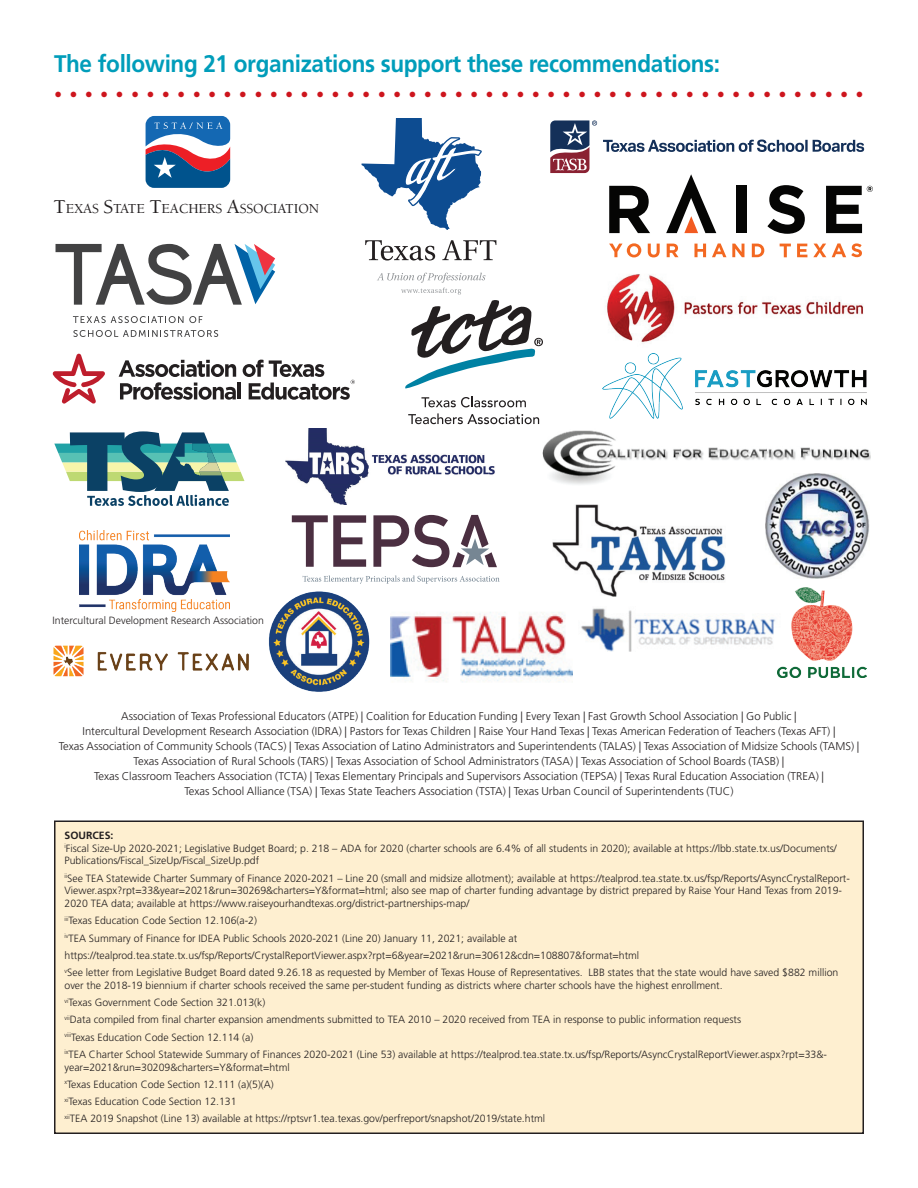
<style>
.page{position:relative;width:918px;height:1188px;background:#fff}
.page>*{position:absolute;margin:0;border:0;box-sizing:border-box;transform-origin:0 0}
.t1{font:700 24px "Frutiger";letter-spacing:-.015em;color:#009dba;scale:.94 1}
.t2{font:21px "Minion Pro";color:#cd151d}
.t3{font:500 14.1px "Berkeley Std";letter-spacing:-.005em;color:#231f20}
.t4{font:300 11.25px/15px "Frutiger";color:#231f20;text-align:center}
.t5{font:300 10.5px/17.2px "Frutiger";color:#231f20}
.s1{font-size:20.25px}
.s2{font-weight:700}
</style>
<div class="page">
<svg style="left:146px;top:116px;width:84px;height:72px"></svg>
<svg style="left:609px;top:186px;width:41px;height:47px"></svg>
<div style="left:736px;top:186px;width:11px;height:47px;background:#050504"></div>
<svg style="left:767px;top:185px;width:38px;height:49px"></svg>
<svg style="left:666px;top:174px;width:50px;height:59px"></svg>
<svg style="left:826px;top:186px;width:47px;height:47px"></svg>
<svg style="left:609px;top:243px;width:32px;height:14px"></svg>
<svg style="left:648px;top:244px;width:12px;height:13px"></svg>
<svg style="left:667px;top:244px;width:11px;height:13px"></svg>
<svg style="left:694px;top:244px;width:12px;height:13px"></svg>
<svg style="left:712px;top:243px;width:14px;height:14px"></svg>
<svg style="left:732px;top:244px;width:12px;height:13px"></svg>
<svg style="left:752px;top:244px;width:12px;height:13px"></svg>
<svg style="left:780px;top:244px;width:11px;height:13px"></svg>
<svg style="left:797px;top:244px;width:10px;height:13px"></svg>
<svg style="left:813px;top:244px;width:13px;height:13px"></svg>
<svg style="left:832px;top:243px;width:30px;height:14px"></svg>
<img style="left:607px;top:274px;width:256px;height:69px">
<svg style="left:119px;top:360px;width:117px;height:40px"></svg>
<hr style="left:238px;top:383px;width:3px;height:16px;background:#231f20">
<svg style="left:53px;top:354px;width:52px;height:50px"></svg>
<svg style="left:243px;top:360px;width:112px;height:40px"></svg>
<svg style="left:421px;top:397px;width:105px;height:10px"></svg>
<svg style="left:408px;top:413px;width:131px;height:11px"></svg>
<svg style="left:550px;top:120px;width:47px;height:54px"></svg>
<svg style="left:603px;top:140px;width:261px;height:12px"></svg>
<svg style="left:54px;top:431px;width:190px;height:75px"></svg>
<img style="left:602px;top:353px;width:265px;height:66px">
<img style="left:542px;top:430px;width:329px;height:55px">
<img style="left:80px;top:530px;width:149px;height:82px">
<svg style="left:303px;top:575px;width:197px;height:9px"></svg>
<svg style="left:292px;top:515px;width:74px;height:52px"></svg>
<svg style="left:373px;top:515px;width:124px;height:52px"></svg>
<img style="left:765px;top:473px;width:105px;height:105px">
<svg style="left:365px;top:240px;width:70px;height:21px"></svg>
<svg style="left:442px;top:240px;width:54px;height:20px"></svg>
<svg style="left:377px;top:273px;width:166px;height:116px"></svg>
<svg style="left:362px;top:119px;width:120px;height:111px"></svg>
<svg style="left:73px;top:316px;width:129px;height:7px"></svg>
<svg style="left:73px;top:330px;width:145px;height:7px"></svg>
<svg style="left:56px;top:244px;width:219px;height:61px"></svg>
<img style="left:553px;top:505px;width:173px;height:92px">
<img style="left:286px;top:429px;width:209px;height:75px">
<div style="left:55px;top:821px;width:808px;height:312px;background:#feefd0"></div>
<div style="left:54px;top:820px;width:810px;height:314px;border:2px solid #231f20"></div>
<img style="left:53px;top:645px;width:196px;height:32px">
<img style="left:390px;top:612px;width:182px;height:70px">
<img style="left:581px;top:608px;width:195px;height:44px">
<img style="left:268px;top:578px;width:118px;height:114px">
<img style="left:778px;top:587px;width:89px;height:91px">
<h1 class="t1" style="left:54px;top:50px;width:710px">The following 21 organizations support these recommendations:</h1>
<h2 class="t2" style="left:54px;top:78px;width:811px">• • • • • • • • • • • • • • • • • • • • • • • • • • • • • • • • • • • • • • • • • • • • • • • • • • • • •</h2>
<h3 class="t3" style="left:54px;top:201px;width:267px"><span class="s1">T</span>EXAS <span class="s1">S</span>TATE <span class="s1">T</span>EACHERS <span class="s1">A</span>SSOCIATION</h3>
<p class="t5" style="left:52px;top:612px;width:213px">Intercultural Development Research Association</p>
<p class="t4" style="left:59px;top:709px;width:802px">Association of Texas Professional Educators (ATPE) | Coalition for Education Funding | Every Texan | Fast Growth School Association | Go Public |<br>Intercultural Development Research Association (IDRA) | Pastors for Texas Children | Raise Your Hand Texas | Texas American Federation of Teachers (Texas AFT) |<br>Texas Association of Community Schools (TACS) | Texas Association of Latino Administrators and Superintendents (TALAS) | Texas Association of Midsize Schools (TAMS) | Texas Association of Rural Schools (TARS) | Texas Association of School Administrators (TASA) | Texas Association of School Boards (TASB) |<br>Texas Classroom Teachers Association (TCTA) | Texas Elementary Principals and Supervisors Association (TEPSA) | Texas Rural Education Association (TREA) |<br>Texas School Alliance (TSA) | Texas State Teachers Association (TSTA) | Texas Urban Council of Superintendents (TUC)</p>
<p class="t5" style="left:64px;top:829px;width:774px;line-height:12.8px"><span class="s2">SOURCES:<br></span><sup>i</sup>Fiscal Size-Up 2020-2021; Legislative Budget Board; p. 218 – ADA for 2020 (charter schools are 6.4% of all students in 2020); available at https://lbb.state.tx.us/Documents/<br>Publications/Fiscal_SizeUp/Fiscal_SizeUp.pdf</p>
<p class="t5" style="left:64px;top:872px;width:787px;line-height:12.8px"><sup>ii</sup>See TEA Statewide Charter Summary of Finance 2020-2021 – Line 20 (small and midsize allotment); available at https://tealprod.tea.state.tx.us/fsp/Reports/AsyncCrystalReport-<br>Viewer.aspx?rpt=33&amp;year=2021&amp;run=30269&amp;charters=Y&amp;format=html; also see map of charter funding advantage by district prepared by Raise Your Hand Texas from 2019-<br>2020 TEA data; available at https://www.raiseyourhandtexas.org/district-partnerships-map/</p>
<p class="t5" style="left:64px;top:912px;width:775px"><sup>iii</sup>Texas Education Code Section 12.106(a-2)<br><sup>iv</sup>TEA Summary of Finance for IDEA Public Schools 2020-2021 (Line 20) January 11, 2021; available at https://tealprod.tea.state.tx.us/fsp/Reports/CrystalReportViewer.aspx?rpt=6&amp;year=2021&amp;run=30612&amp;cdn=108807&amp;format=html<br><sup>v</sup>See letter from Legislative Budget Board dated 9.26.18 as requested by Member of Texas House of Representatives. LBB states that the state would have saved $882 million</p>
<p class="t5" style="left:64px;top:977px;width:764px">over the 2018-19 biennium if charter schools received the same per-student funding as districts where charter schools have the highest enrollment.<br><sup>vi</sup>Texas Government Code Section 321.013(k)<br><sup>vii</sup>Data compiled from final charter expansion amendments submitted to TEA 2010 – 2020 received from TEA in response to public information requests<br><sup>viii</sup>Texas Education Code Section 12.114 (a)<br><sup>ix</sup>TEA Charter School Statewide Summary of Finances 2020-2021 (Line 53) available at https://tealprod.tea.state.tx.us/fsp/Reports/AsyncCrystalReportViewer.aspx?rpt=33&amp;-</p>
<p class="t5" style="left:64px;top:1059px;width:482px">year=2021&amp;run=30209&amp;charters=Y&amp;format=html<br><sup>x</sup>Texas Education Code Section 12.111 (a)(5)(A)<br><sup>xi</sup>Texas Education Code Section 12.131<br><sup>xii</sup>TEA 2019 Snapshot (Line 13) available at https://rptsvr1.tea.texas.gov/perfreport/snapshot/2019/state.html</p>
</div>
